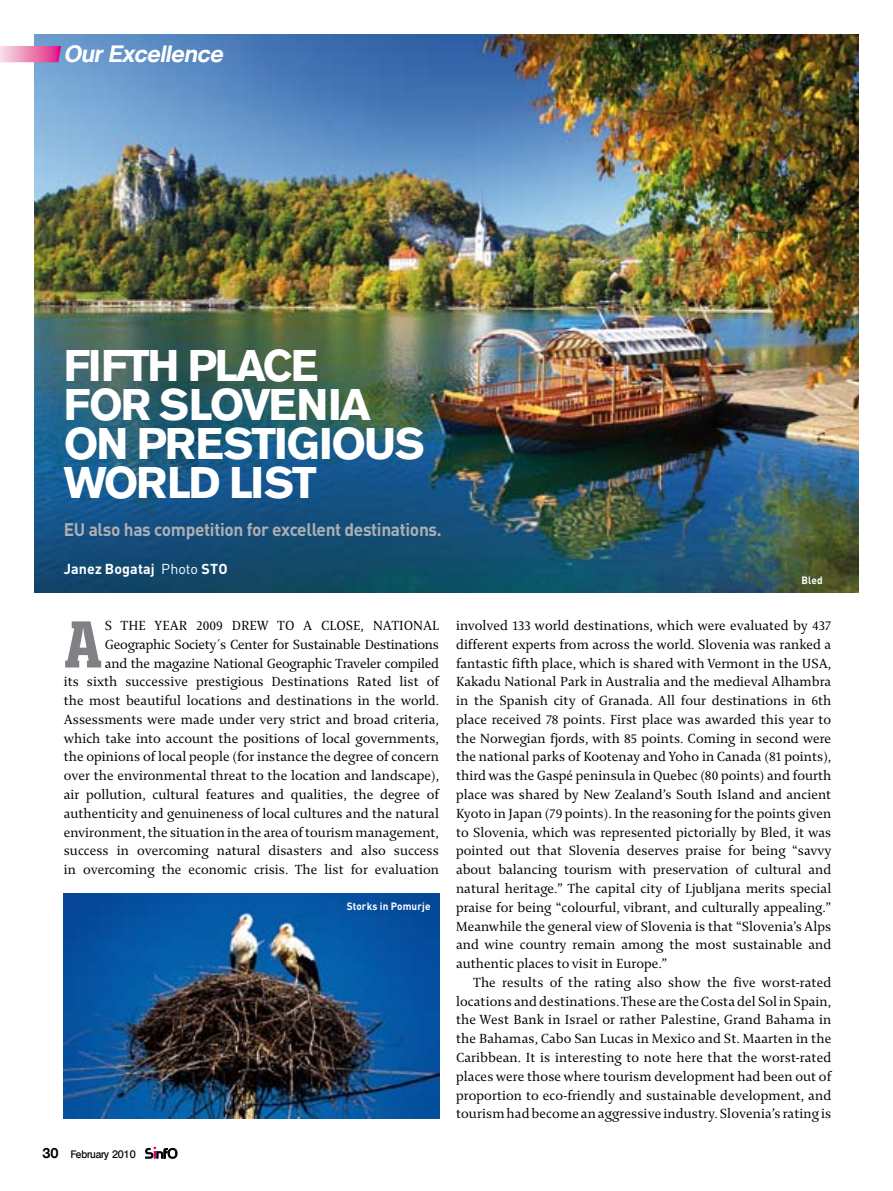
<style>
.page{position:relative;width:893px;height:1191px;background:#fff}
.page>*{position:absolute;margin:0;border:0;box-sizing:border-box;transform-origin:0 0}
.t1{font:700 condensed 62.1px "Soho Std";color:#818084}
.t2{font:700 43.95px/39.2px "Akzidenz Grotesk BE";letter-spacing:-.05em;color:#fff}
.t3{font:italic 700 22.5px "Olympia";color:#fff}
.t4{font:700 18px "DIN";letter-spacing:-.02em;color:#aeafb2;scale:.96 1}
.t5{font:14.25px/18.8px "Enigma 2";color:#000;text-align:right}
.t6{font:700 14.25px "DIN";letter-spacing:.005em;color:#fff}
.t7{font:700 10.5px "DIN";letter-spacing:.01em;color:#fff;scale:.95 1}
.t8{font:600 10.5px "Olympia";letter-spacing:-.01em;color:#000;scale:.95 1}
.s1{font-weight:400}
.s2{font-weight:700;font-size:13.5px}
</style>
<div class="page">
<svg style="left:146px;top:1147px;width:31px;height:11px"></svg>
<img style="left:64px;top:893px;width:375px;height:225px">
<img style="left:34px;top:34px;width:825px;height:558px">
<svg style="left:0;top:46px;width:61px;height:16px"></svg>
<p class="t3" style="left:64px;top:41px;width:165px">Our Excellence</p>
<p class="t2" style="left:64px;top:346px;width:361px">FIFTH PLACE<br>FOR SLOVENIA<br>ON PRESTIGIOUS<br>WORLD LIST</p>
<p class="t4" style="left:64px;top:518px;width:395px">EU also has competition for excellent destinations.</p>
<p class="t6" style="left:64px;top:559px;width:165px">Janez Bogataj <span class="s1">Photo</span> STO</p>
<p class="t7" style="left:801px;top:573px;width:24px">Bled</p>
<p class="t5" style="left:64px;top:615px;width:378px">s the year 2009 drew to a close, National Geographic Society´s Center for Sustainable Destinations<br>and the magazine National Geographic Traveler compiled<br>its sixth successive prestigious Destinations Rated list of the most beautiful locations and destinations in the world.<br>Assessments were made under very strict and broad criteria, which take into account the positions of local governments, the opinions of local people (for instance the degree of concern over the environmental threat to the location and landscape), air pollution, cultural features and qualities, the degree of authenticity and genuineness of local cultures and the natural environment, the situation in the area of tourism management, success in overcoming natural disasters and also success in overcoming the economic crisis. The list for evaluation</p>
<p class="t5" style="left:456px;top:615px;width:377px">involved 133 world destinations, which were evaluated by 437</p>
<p class="t1" style="left:64px;top:605px;width:40px">A</p>
<p class="t5" style="left:456px;top:634px;width:377px">different experts from across the world. Slovenia was ranked a</p>
<p class="t5" style="left:456px;top:653px;width:377px">fantastic fifth place, which is shared with Vermont in the USA,</p>
<p class="t5" style="left:456px;top:672px;width:377px">Kakadu National Park in Australia and the medieval Alhambra</p>
<p class="t5" style="left:456px;top:690px;width:377px">in the Spanish city of Granada. All four destinations in 6th</p>
<p class="t5" style="left:456px;top:709px;width:377px">place received 78 points. First place was awarded this year to</p>
<p class="t5" style="left:456px;top:728px;width:377px">the Norwegian fjords, with 85 points. Coming in second were</p>
<p class="t5" style="left:456px;top:747px;width:377px">the national parks of Kootenay and Yoho in Canada (81 points),</p>
<p class="t5" style="left:456px;top:765px;width:377px">third was the Gaspé peninsula in Quebec (80 points) and fourth</p>
<p class="t5" style="left:456px;top:784px;width:377px">place was shared by New Zealand’s South Island and ancient</p>
<p class="t5" style="left:456px;top:803px;width:377px">Kyoto in Japan (79 points). In the reasoning for the points given</p>
<p class="t5" style="left:456px;top:822px;width:377px">to Slovenia, which was represented pictorially by Bled, it was</p>
<p class="t5" style="left:456px;top:841px;width:377px">pointed out that Slovenia deserves praise for being “savvy</p>
<p class="t5" style="left:456px;top:859px;width:377px">about balancing tourism with preservation of cultural and</p>
<p class="t5" style="left:456px;top:878px;width:377px">natural heritage.” The capital city of Ljubljana merits special</p>
<p class="t5" style="left:456px;top:897px;width:377px">praise for being “colourful, vibrant, and culturally appealing.”</p>
<p class="t5" style="left:456px;top:916px;width:377px">Meanwhile the general view of Slovenia is that “Slovenia’s Alps</p>
<p class="t5" style="left:456px;top:935px;width:377px">and wine country remain among the most sustainable and</p>
<p class="t5" style="left:456px;top:953px;width:213px">authentic places to visit in Europe.”</p>
<p class="t5" style="left:473px;top:972px;width:360px">The results of the rating also show the five worst-rated</p>
<p class="t5" style="left:456px;top:991px;width:377px">locations and destinations. These are the Costa del Sol in Spain,</p>
<p class="t5" style="left:456px;top:1010px;width:377px">the West Bank in Israel or rather Palestine, Grand Bahama in</p>
<p class="t5" style="left:456px;top:1028px;width:377px">the Bahamas, Cabo San Lucas in Mexico and St. Maarten in the</p>
<p class="t5" style="left:456px;top:1047px;width:377px">Caribbean. It is interesting to note here that the worst-rated</p>
<p class="t5" style="left:456px;top:1066px;width:377px">places were those where tourism development had been out of</p>
<p class="t5" style="left:456px;top:1085px;width:377px">proportion to eco-friendly and sustainable development, and</p>
<p class="t5" style="left:456px;top:1104px;width:377px">tourism had become an aggressive industry. Slovenia’s rating is</p>
<p class="t7" style="left:347px;top:899px;width:90px">Storks in Pomurje</p>
<p class="t8" style="left:43px;top:1148px;width:100px"><span class="s2">30</span> February 2010</p>
</div>
